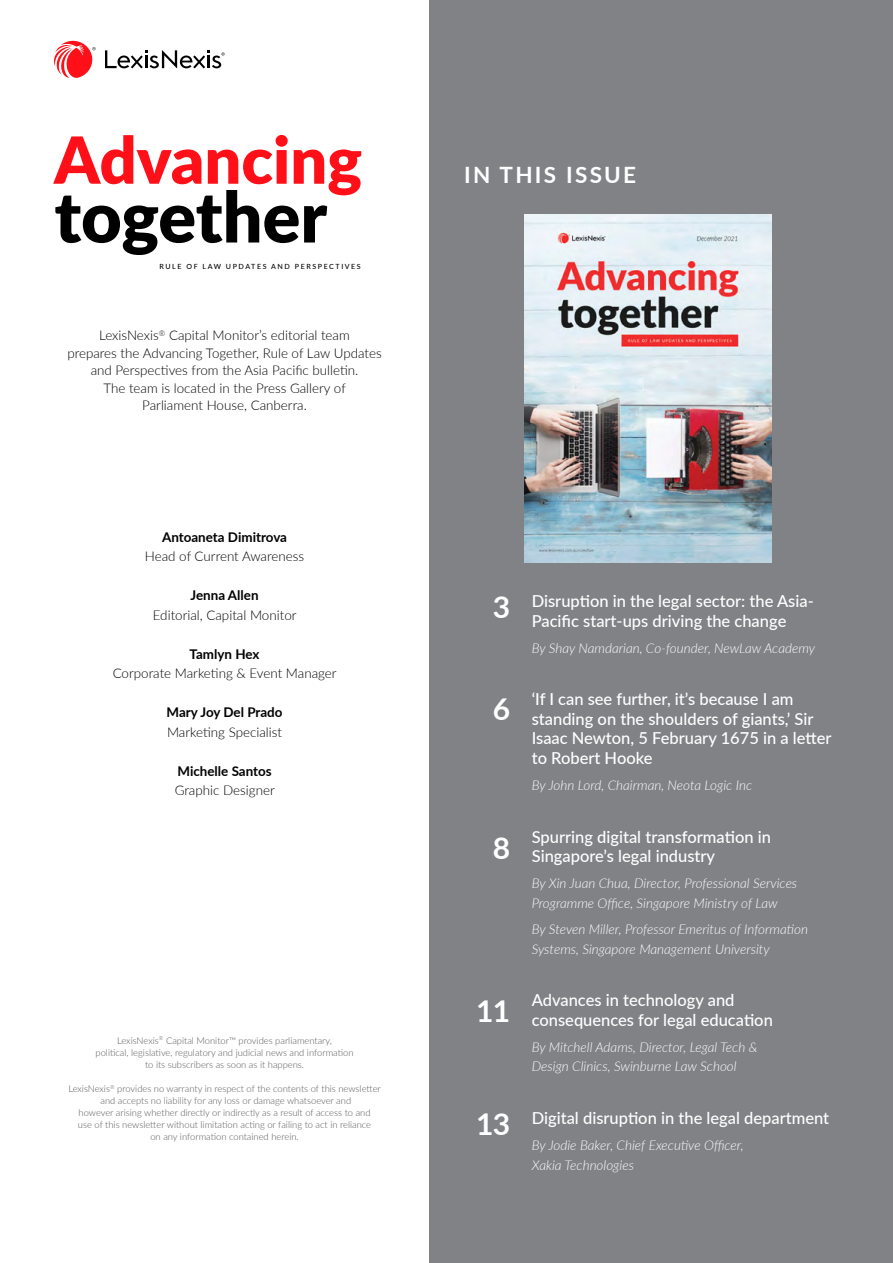
<style>
.page{position:relative;width:893px;height:1263px;background:#fff}
.page>*{position:absolute;margin:0;border:0;box-sizing:border-box;transform-origin:0 0}
.t1{font:900 70.2px "Lato";letter-spacing:-.005em;color:#000}
.t2{font:900 64.95px "Lato";color:#ff1019}
.t3{font:700 30px "Lato";color:#fff}
.t4{font:700 22.5px "Lato";letter-spacing:.1em;color:#fff}
.t5{font:500 16.5px/19.5px "Lato";color:#fff}
.t6{font:italic 300 13.5px/19.5px "Lato";color:#fff}
.t7{font:300 13.35px/17.4px "Lato";color:#000;text-align:center}
.t8{font:700 13.35px "Lato";color:#000}
.t9{font:300 9.45px/12px "Lato";color:#58595b;text-align:center}
.t10{font:500 7.05px "Lato";letter-spacing:.22em;color:#000}
</style>
<div class="page">
<div style="left:429px;top:0;width:464px;height:1263px;background:#808285"></div>
<svg style="left:105px;top:50px;width:120px;height:18px"></svg>
<svg style="left:54px;top:40px;width:42px;height:38px"></svg>
<img style="left:524px;top:214px;width:247px;height:348px">
<h2 class="t2" style="left:54px;top:111px;width:310px">Advancing</h2>
<h1 class="t1" style="left:54px;top:164px;width:274px">together</h1>
<p class="t10" style="left:159px;top:261px;width:203px">RULE OF LAW UPDATES AND PERSPECTIVES</p>
<h3 class="t7" style="left:67px;top:326px;width:316px">LexisNexis<sup>®</sup> Capital Monitor’s editorial team<br>prepares the Advancing Together, Rule of Law Updates and Perspectives from the Asia Pacific bulletin.<br>The team is located in the Press Gallery of<br>Parliament House, Canberra.</h3>
<h3 class="t8" style="left:162px;top:527px;width:126px">Antoaneta Dimitrova</h3>
<h3 class="t7" style="left:145px;top:547px;width:161px">Head of Current Awareness</h3>
<h3 class="t8" style="left:191px;top:585px;width:70px">Jenna Allen</h3>
<h3 class="t7" style="left:153px;top:605px;width:145px">Editorial, Capital Monitor</h3>
<h3 class="t8" style="left:190px;top:644px;width:71px">Tamlyn Hex</h3>
<h3 class="t7" style="left:113px;top:664px;width:225px">Corporate Marketing &amp; Event Manager</h3>
<h3 class="t8" style="left:167px;top:702px;width:117px">Mary Joy Del Prado</h3>
<h3 class="t7" style="left:167px;top:722px;width:117px">Marketing Specialist</h3>
<h3 class="t8" style="left:177px;top:761px;width:96px">Michelle Santos</h3>
<h3 class="t7" style="left:175px;top:781px;width:102px">Graphic Designer</h3>
<p class="t9" style="left:96px;top:1034px;width:259px">LexisNexis<sup>®</sup> Capital Monitor™ provides parliamentary,<br>political, legislative, regulatory and judicial news and information to its subscribers as soon as it happens.</p>
<p class="t9" style="left:68px;top:1082px;width:314px">LexisNexis<sup>®</sup> provides no warranty in respect of the contents of this newsletter and accepts no liability for any loss or damage whatsoever and<br>however arising whether directly or indirectly as a result of access to and<br>use of this newsletter without limitation acting or failing to act in reliance<br>on any information contained herein.</p>
<h3 class="t4" style="left:464px;top:159px;width:174px">IN THIS ISSUE</h3>
<h3 class="t3" style="left:493px;top:585px;width:19px">3</h3>
<h3 class="t3" style="left:493px;top:687px;width:19px">6</h3>
<h3 class="t3" style="left:493px;top:826px;width:19px">8</h3>
<h3 class="t3" style="left:476px;top:989px;width:36px">11</h3>
<h3 class="t3" style="left:476px;top:1102px;width:36px">13</h3>
<h3 class="t5" style="left:532px;top:591px;width:284px">Disruption in the legal sector: the Asia-<br>Pacific start-ups driving the change</h3>
<h3 class="t6" style="left:532px;top:638px;width:285px">By Shay Namdarian, Co-founder, NewLaw Academy</h3>
<h3 class="t5" style="left:532px;top:689px;width:301px">‘If I can see further, it’s because I am standing on the shoulders of giants,’ Sir Isaac Newton, 5 February 1675 in a letter to Robert Hooke</h3>
<h3 class="t6" style="left:532px;top:775px;width:222px">By John Lord, Chairman, Neota Logic Inc</h3>
<h3 class="t5" style="left:532px;top:826px;width:241px">Spurring digital transformation in<br>Singapore’s legal industry</h3>
<h3 class="t6" style="left:532px;top:873px;width:267px">By Xin Juan Chua, Director, Professional Services<br>Programme Office, Singapore Ministry of Law</h3>
<h3 class="t6" style="left:532px;top:919px;width:278px">By Steven Miller, Professor Emeritus of Information<br>Systems, Singapore Management University</h3>
<h3 class="t5" style="left:532px;top:990px;width:243px">Advances in technology and consequences for legal education</h3>
<h3 class="t6" style="left:532px;top:1037px;width:227px">By Mitchell Adams, Director, Legal Tech &amp;<br>Design Clinics, Swinburne Law School</h3>
<h3 class="t5" style="left:532px;top:1107px;width:299px">Digital disruption in the legal department</h3>
<h3 class="t6" style="left:532px;top:1135px;width:213px">By Jodie Baker, Chief Executive Officer,<br>Xakia Technologies</h3>
</div>
